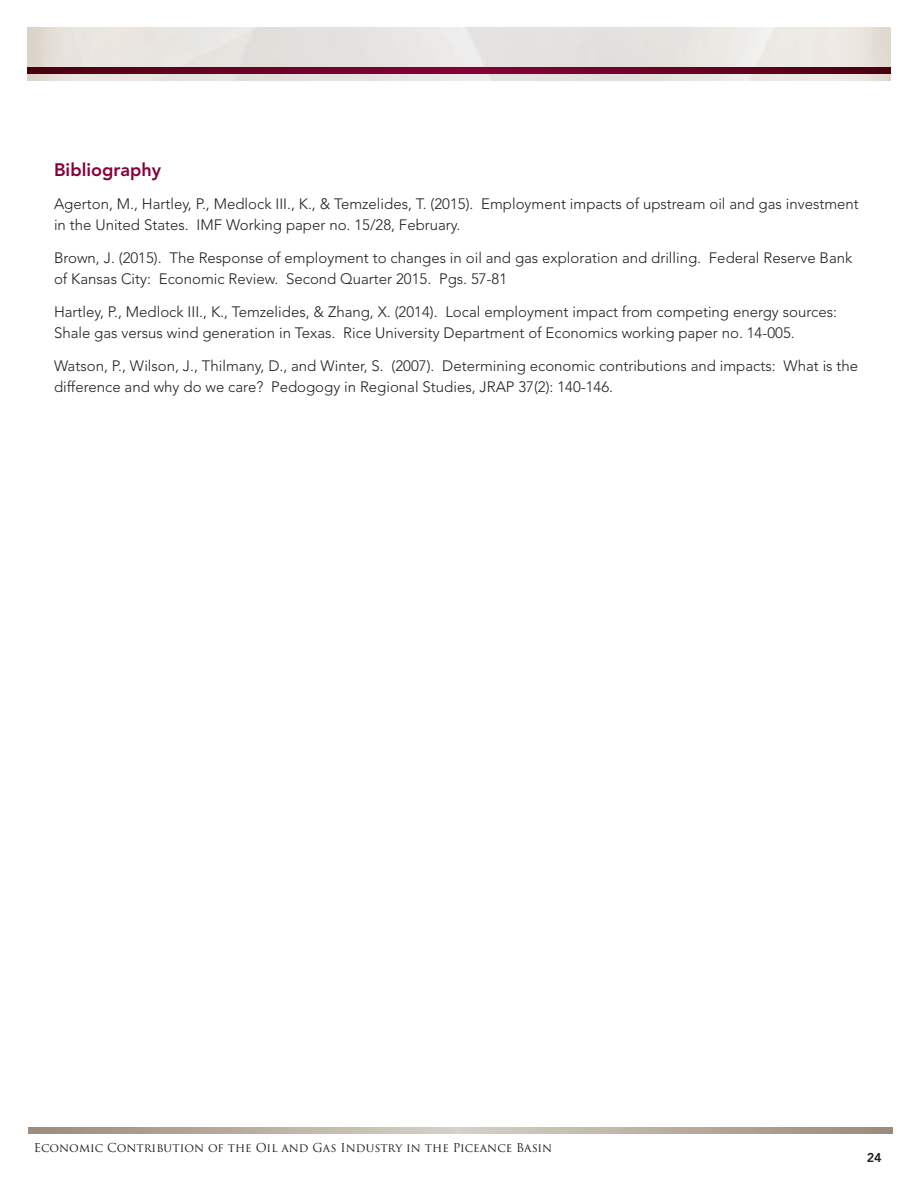
<style>
.page{position:relative;width:918px;height:1188px;background:#fff}
.page>*{position:absolute;margin:0;border:0;box-sizing:border-box;transform-origin:0 0}
.t1{font:800 18px "Avenir";color:#860037}
.t2{font:300 15px/21px "Avenir";color:#231f20}
.t3{font:800 12.75px "Avenir";color:#231f20}
.t4{font:12px "Trajan Pro 3";color:#231f20}
</style>
<div class="page">
<img style="left:27px;top:27px;width:864px;height:54px">
<svg style="left:27px;top:68px;width:864px;height:6px;background:#680023"></svg>
<svg style="left:28px;top:1128px;width:864px;height:6px;background:#b8ada1"></svg>
<p class="t1" style="left:54px;top:159px;width:109px">Bibliography</p>
<p class="t2" style="left:54px;top:193px;width:806px">Agerton, M., Hartley, P., Medlock III., K., &amp; Temzelides, T. (2015). Employment impacts of upstream oil and gas investment in the United States. IMF Working paper no. 15/28, February.</p>
<p class="t2" style="left:54px;top:247px;width:800px">Brown, J. (2015). The Response of employment to changes in oil and gas exploration and drilling. Federal Reserve Bank of Kansas City: Economic Review. Second Quarter 2015. Pgs. 57-81</p>
<p class="t2" style="left:54px;top:301px;width:785px">Hartley, P., Medlock III., K., Temzelides, &amp; Zhang, X. (2014). Local employment impact from competing energy sources:<br>Shale gas versus wind generation in Texas. Rice University Department of Economics working paper no. 14-005.</p>
<p class="t2" style="left:54px;top:355px;width:806px">Watson, P., Wilson, J., Thilmany, D., and Winter, S. (2007). Determining economic contributions and impacts: What is the difference and why do we care? Pedogogy in Regional Studies, JRAP 37(2): 140-146.</p>
<p class="t4" style="left:34px;top:1139px;width:520px">Economic Contribution of the Oil and Gas Industry in the Piceance Basin</p>
<p class="t3" style="left:867px;top:1150px;width:17px">24</p>
</div>
